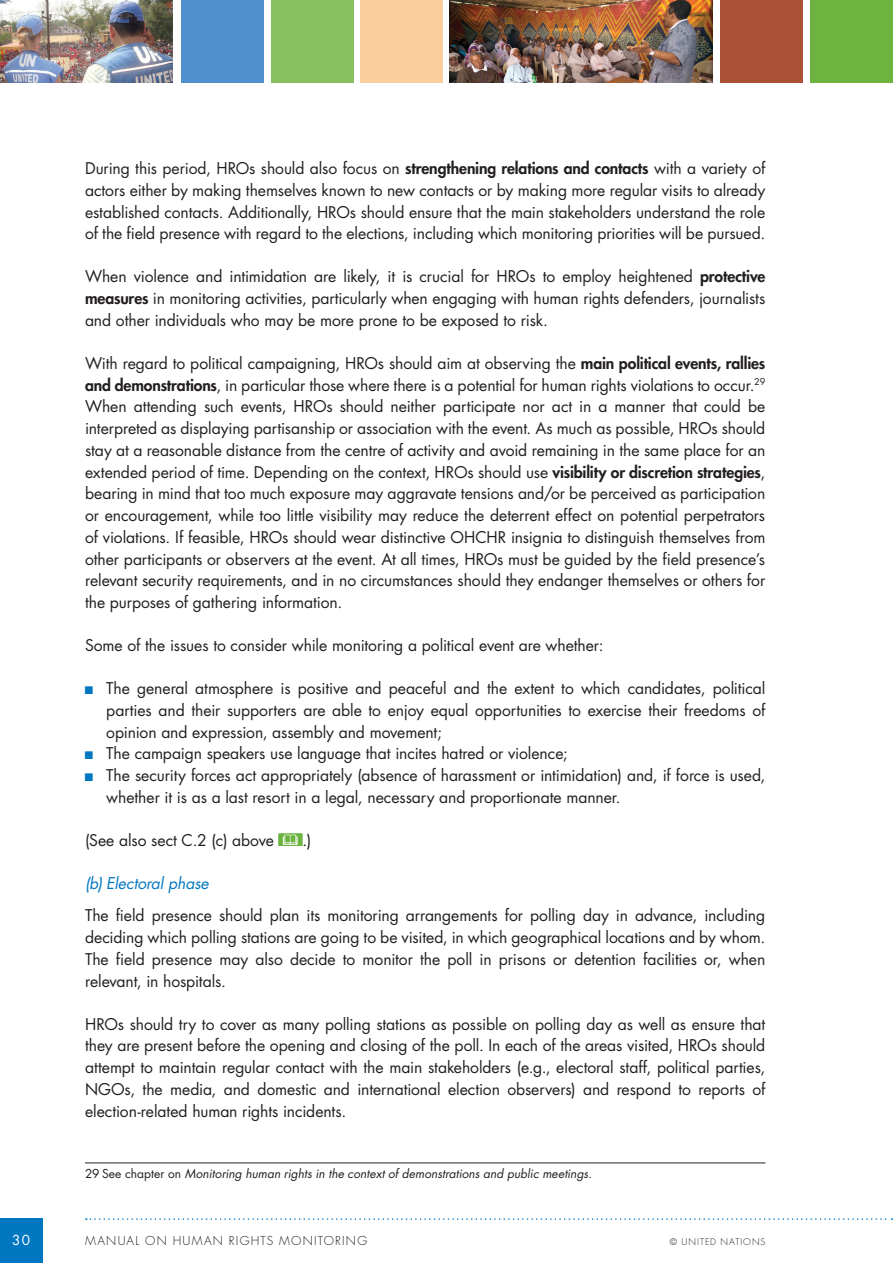
<style>
.page{position:relative;width:893px;height:1263px;background:#fff}
.page>*{position:absolute;margin:0;border:0;box-sizing:border-box;transform-origin:0 0}
.t1{font:15.75px/21.8px "Futura";letter-spacing:-.005em;color:#231f20;text-align:justify}
.t2{font:italic 15.75px "Futura";letter-spacing:-.005em;color:#0077c0}
.t3{font:13.5px "Futura";color:#fff}
.t4{font:italic 12px "Futura";color:#231f20}
.t5{font:300 12px "Futura";letter-spacing:.105em;color:#231f20}
.t6{font:300 9px "Futura";letter-spacing:.105em;color:#231f20}
.s1{font-weight:800}
.s2{font-style:normal}
</style>
<div class="page">
<div style="left:0;top:1218px;width:43px;height:45px;background:#0077c0"></div>
<svg style="left:86px;top:1218px;width:806px;height:2px"></svg>
<div style="left:810px;top:0;width:83px;height:83px;background:#6cb43f"></div>
<img style="left:0;top:0;width:173px;height:83px">
<div style="left:271px;top:0;width:82px;height:83px;background:#89c05e"></div>
<div style="left:720px;top:0;width:83px;height:83px;background:#aa5137"></div>
<img style="left:450px;top:0;width:263px;height:83px">
<div style="left:360px;top:0;width:83px;height:83px;background:#fdce9d"></div>
<div style="left:181px;top:0;width:83px;height:83px;background:#5090cc"></div>
<img style="left:279px;top:833px;width:24px;height:13px">
<hr style="left:85px;top:1162px;width:680px;height:1px;background:#231f20">
<p class="t1" style="left:85px;top:158px;width:682px">During this period, HROs should also focus on <span class="s1">strengthening relations and contacts</span> with a variety of actors either by making themselves known to new contacts or by making more regular visits to already established contacts. Additionally, HROs should ensure that the main stakeholders understand the role of the field presence with regard to the elections, including which monitoring priorities will be pursued.</p>
<p class="t1" style="left:85px;top:266px;width:682px">When violence and intimidation are likely, it is crucial for HROs to employ heightened <span class="s1">protective measures</span> in monitoring activities, particularly when engaging with human rights defenders, journalists and other individuals who may be more prone to be exposed to risk.</p>
<p class="t1" style="left:85px;top:352px;width:682px">With regard to political campaigning, HROs should aim at observing the <span class="s1">main political events, rallies and demonstrations</span>, in particular those where there is a potential for human rights violations to occur.<sup>29<br></sup>When attending such events, HROs should neither participate nor act in a manner that could be interpreted as displaying partisanship or association with the event. As much as possible, HROs should stay at a reasonable distance from the centre of activity and avoid remaining in the same place for an extended period of time. Depending on the context, HROs should use <span class="s1">visibility or discretion strategies</span>, bearing in mind that too much exposure may aggravate tensions and/or be perceived as participation or encouragement, while too little visibility may reduce the deterrent effect on potential perpetrators of violations. If feasible, HROs should wear distinctive OHCHR insignia to distinguish themselves from other participants or observers at the event. At all times, HROs must be guided by the field presence’s relevant security requirements, and in no circumstances should they endanger themselves or others for the purposes of gathering information.</p>
<p class="t1" style="left:85px;top:635px;width:520px">Some of the issues to consider while monitoring a political event are whether:</p>
<p class="t1" style="left:106px;top:678px;width:661px;text-align:left">The general atmosphere is positive and peaceful and the extent to which candidates, political parties and their supporters are able to enjoy equal opportunities to exercise their freedoms of opinion and expression, assembly and movement;<br>The campaign speakers use language that incites hatred or violence;<br>The security forces act appropriately (absence of harassment or intimidation) and, if force is used, whether it is as a last resort in a legal, necessary and proportionate manner.</p>
<p class="t1" style="left:85px;top:829px;width:191px">(See also sect C.2 (c) above</p>
<p class="t1" style="left:303px;top:829px;width:10px">.)</p>
<p class="t2" style="left:85px;top:873px;width:125px">(b) Electoral phase</p>
<p class="t1" style="left:85px;top:905px;width:682px">The field presence should plan its monitoring arrangements for polling day in advance, including deciding which polling stations are going to be visited, in which geographical locations and by whom.<br>The field presence may also decide to monitor the poll in prisons or detention facilities or, when relevant, in hospitals.</p>
<p class="t1" style="left:85px;top:1013px;width:682px">HROs should try to cover as many polling stations as possible on polling day as well as ensure that they are present before the opening and closing of the poll. In each of the areas visited, HROs should attempt to maintain regular contact with the main stakeholders (e.g., electoral staff, political parties, NGOs, the media, and domestic and international election observers) and respond to reports of election-related human rights incidents.</p>
<p class="t4" style="left:85px;top:1166px;width:509px"><span class="s2">29 See chapter on</span> Monitoring human rights in the context of demonstrations and public meetings<span class="s2">.</span></p>
<p class="t3" style="left:12px;top:1231px;width:19px">30</p>
<p class="t5" style="left:85px;top:1233px;width:284px">MANUAL ON HUMAN RIGHTS MONITORING</p>
<p class="t6" style="left:670px;top:1236px;width:97px">© UNITED NATIONS</p>
</div>
